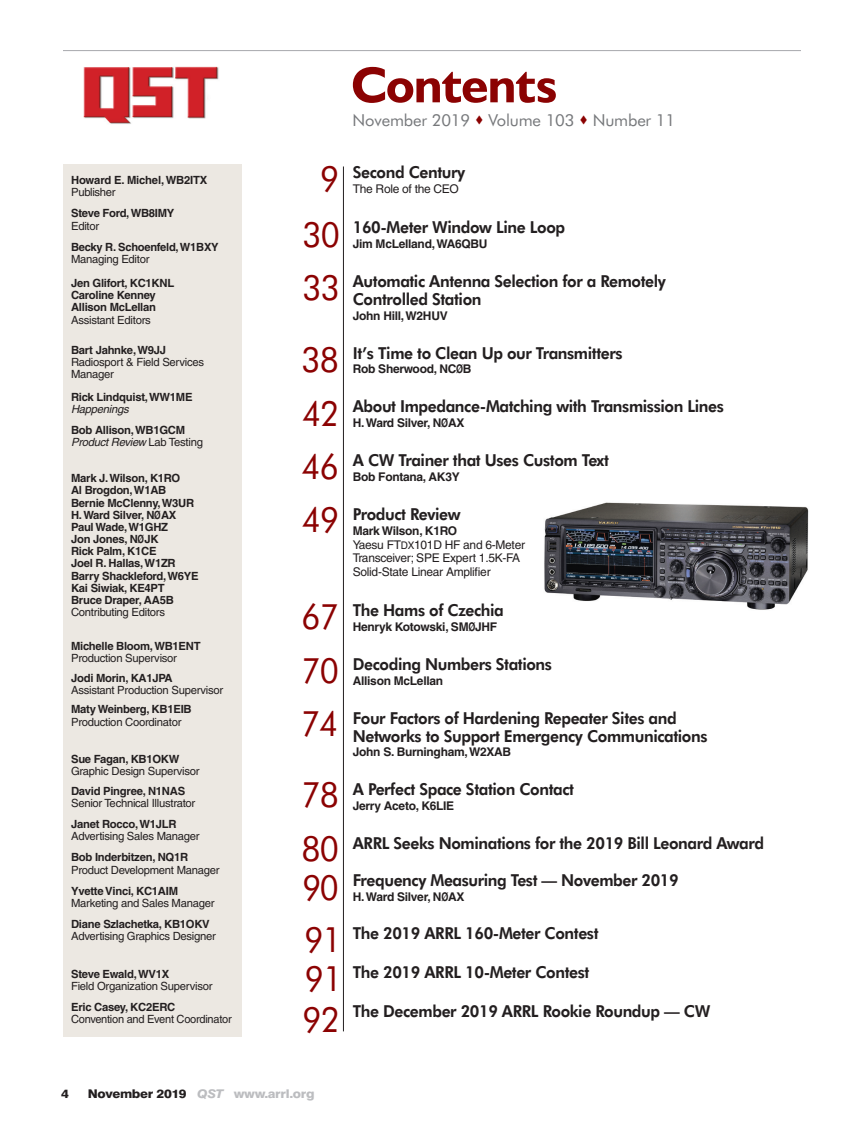
<style>
.page{position:relative;width:864px;height:1134px;background:#fff}
.page>*{position:absolute;margin:0;border:0;box-sizing:border-box;transform-origin:0 0}
.t1{font:700 51px "Humanist 521 BT";letter-spacing:-.015em;color:#8b0202}
.PAGE_NUMBER{font:34.95px "Futura BT";letter-spacing:-.025em;color:#8b0202;scale:.93 1}
.PAGE_NUMBER-2{font:34.95px "Futura BT";letter-spacing:-.025em;color:#8b0202;scale:.92 1}
.NEWEST_CONTENTS_TEXT{font:800 16.5px/18px "Futura BT";letter-spacing:-.025em;color:#231f20;scale:.95 1}
.Pull_Quotes{font:16.5px "Futura BT";letter-spacing:-.01em;color:#76787b}
.NEWEST_CONTENTS_BYLI{font:700 12px "Helvetica";letter-spacing:-.025em;color:#231f20}
.NEWEST_CONTENS_TEXT{font:12px/13.2px "Helvetica";letter-spacing:-.025em;color:#231f20}
.t2{font:800 12px "Swiss 721 BT";letter-spacing:-.025em;color:#231f20;scale:1.1 1}
.NEWEST_CONTENTS_TEXT-2{font:700 12px "Helvetica";letter-spacing:-.025em;color:#231f20}
.Staff_NEW{font:11.25px/12.1px "Helvetica";letter-spacing:-.025em;color:#231f20}
.Staff_NEW-2{font:700 11.25px/12.1px "Helvetica";letter-spacing:-.025em;color:#231f20}
.s1{font-weight:400}
.s2{font-weight:700}
.s3{font-weight:400;font-style:italic}
.s4{color:#8b0202}
.s5{font-size:10.5px}
.s6{font-style:italic;color:#bcbdc0}
.s7{color:#bcbdc0}
</style>
<div class="page">
<hr style="left:63px;top:50px;width:738px;height:1px;background:#a8a9ad">
<div style="left:63px;top:165px;width:178px;height:872px;background:#ece8e2"></div>
<hr style="left:343px;top:167px;width:1px;height:864px;background:#231f20">
<img style="left:83px;top:66px;width:136px;height:58px">
<img style="left:544px;top:502px;width:265px;height:108px">
<p class="Staff_NEW-2" style="left:71px;top:174px;width:138px">Howard E. Michel, WB2ITX<br><span class="s1">Publisher</span></p>
<p class="Staff_NEW-2" style="left:71px;top:207px;width:105px">Steve Ford, WB8IMY<br><span class="s1">Editor</span></p>
<p class="Staff_NEW-2" style="left:71px;top:240px;width:149px">Becky R. Schoenfeld, W1BXY<br><span class="s1">Managing Editor</span></p>
<p class="Staff_NEW-2" style="left:71px;top:277px;width:105px">Jen Glifort, KC1KNL<br>Caroline Kenney</p>
<p class="Staff_NEW" style="left:71px;top:301px;width:86px"><span class="s2">Allison McLellan<br></span>Assistant Editors</p>
<p class="Staff_NEW" style="left:71px;top:344px;width:134px"><span class="s2">Bart Jahnke, W9JJ<br></span>Radiosport &amp; Field Services<br>Manager</p>
<p class="Staff_NEW-2" style="left:71px;top:390px;width:123px">Rick Lindquist, WW1ME<br><span class="s3">Happenings</span></p>
<p class="Staff_NEW-2" style="left:71px;top:424px;width:133px">Bob Allison, WB1GCM<br><span class="s3">Product Review</span> <span class="s1">Lab Testing</span></p>
<p class="Staff_NEW-2" style="left:71px;top:472px;width:129px">Mark J. Wilson, K1RO<br>Al Brogdon, W1AB<br>Bernie McClenny, W3UR<br>H. Ward Silver, NØAX<br>Paul Wade, W1GHZ<br>Jon Jones, NØJK<br>Rick Palm, K1CE<br>Joel R. Hallas, W1ZR<br>Barry Shackleford, W6YE<br>Kai Siwiak, KE4PT<br>Bruce Draper, AA5B<br><span class="s1">Contributing Editors</span></p>
<p class="Staff_NEW-2" style="left:71px;top:640px;width:131px">Michelle Bloom, WB1ENT<br><span class="s1">Production Supervisor</span></p>
<p class="Staff_NEW" style="left:71px;top:672px;width:154px"><span class="s2">Jodi Morin, KA1JPA<br></span>Assistant Production Supervisor</p>
<p class="Staff_NEW" style="left:71px;top:703px;width:122px"><span class="s2">Maty Weinberg, KB1EIB<br></span>Production Coordinator</p>
<p class="Staff_NEW" style="left:71px;top:753px;width:130px"><span class="s2">Sue Fagan, KB1OKW<br></span>Graphic Design Supervisor</p>
<p class="Staff_NEW" style="left:71px;top:785px;width:126px"><span class="s2">David Pingree, N1NAS<br></span>Senior Technical Illustrator</p>
<p class="Staff_NEW" style="left:71px;top:818px;width:130px"><span class="s2">Janet Rocco, W1JLR<br></span>Advertising Sales Manager</p>
<p class="Staff_NEW" style="left:71px;top:851px;width:150px"><span class="s2">Bob Inderbitzen, NQ1R<br></span>Product Development Manager</p>
<p class="Staff_NEW" style="left:71px;top:885px;width:145px"><span class="s2">Yvette Vinci, KC1AIM<br></span>Marketing and Sales Manager</p>
<p class="Staff_NEW" style="left:71px;top:918px;width:146px"><span class="s2">Diane Szlachetka, KB1OKV<br></span>Advertising Graphics Designer</p>
<p class="Staff_NEW-2" style="left:71px;top:967px;width:100px">Steve Ewald, WV1X</p>
<p class="Staff_NEW" style="left:71px;top:980px;width:143px">Field Organization Supervisor</p>
<p class="Staff_NEW" style="left:71px;top:1001px;width:162px"><span class="s2">Eric Casey, KC2ERC<br></span>Convention and Event Coordinator</p>
<p class="t1" style="left:351px;top:53px;width:207px">Contents</p>
<p class="Pull_Quotes" style="left:353px;top:110px;width:324px">November 2019 <span class="s4">•</span> Volume 103 <span class="s4">•</span> Number 11</p>
<p class="PAGE_NUMBER" style="left:320px;top:157px;width:22px">9</p>
<p class="PAGE_NUMBER" style="left:303px;top:213px;width:42px">30</p>
<p class="PAGE_NUMBER" style="left:302px;top:266px;width:42px">33</p>
<p class="PAGE_NUMBER" style="left:302px;top:338px;width:42px">38</p>
<p class="PAGE_NUMBER" style="left:302px;top:392px;width:42px">42</p>
<p class="PAGE_NUMBER" style="left:302px;top:445px;width:42px">46</p>
<p class="PAGE_NUMBER" style="left:302px;top:499px;width:42px">49</p>
<p class="PAGE_NUMBER" style="left:301px;top:595px;width:42px">67</p>
<p class="PAGE_NUMBER" style="left:301px;top:649px;width:42px">70</p>
<p class="PAGE_NUMBER" style="left:301px;top:703px;width:42px">74</p>
<p class="PAGE_NUMBER" style="left:302px;top:773px;width:42px">78</p>
<p class="PAGE_NUMBER" style="left:302px;top:827px;width:42px">80</p>
<p class="PAGE_NUMBER-2" style="left:302px;top:867px;width:41px">90</p>
<p class="PAGE_NUMBER" style="left:304px;top:918px;width:42px">91</p>
<p class="PAGE_NUMBER" style="left:305px;top:958px;width:42px">91</p>
<p class="PAGE_NUMBER" style="left:302px;top:998px;width:42px">92</p>
<p class="NEWEST_CONTENTS_TEXT" style="left:353px;top:163px;width:120px">Second Century</p>
<p class="NEWEST_CONTENS_TEXT" style="left:353px;top:182px;width:108px">The Role of the CEO</p>
<p class="NEWEST_CONTENTS_TEXT" style="left:353px;top:218px;width:225px">160-Meter Window Line Loop</p>
<p class="NEWEST_CONTENTS_BYLI" style="left:353px;top:236px;width:136px">Jim McLelland, WA6QBU</p>
<p class="NEWEST_CONTENTS_TEXT" style="left:353px;top:272px;width:331px">Automatic Antenna Selection for a Remotely<br>Controlled Station</p>
<p class="NEWEST_CONTENTS_BYLI" style="left:353px;top:308px;width:96px">John Hill, W2HUV</p>
<p class="NEWEST_CONTENTS_TEXT" style="left:353px;top:344px;width:285px">It’s Time to Clean Up our Transmitters</p>
<p class="NEWEST_CONTENTS_BYLI" style="left:353px;top:362px;width:120px">Rob Sherwood, NCØB</p>
<p class="NEWEST_CONTENTS_TEXT" style="left:353px;top:397px;width:392px">About Impedance-Matching with Transmission Lines</p>
<p class="NEWEST_CONTENTS_BYLI" style="left:353px;top:416px;width:113px">H. Ward Silver, NØAX</p>
<p class="NEWEST_CONTENTS_TEXT" style="left:353px;top:451px;width:271px">A CW Trainer that Uses Custom Text</p>
<p class="NEWEST_CONTENTS_BYLI" style="left:353px;top:469px;width:108px">Bob Fontana, AK3Y</p>
<p class="NEWEST_CONTENTS_TEXT" style="left:353px;top:505px;width:115px">Product Review</p>
<p class="NEWEST_CONTENTS_BYLI" style="left:353px;top:523px;width:106px">Mark Wilson, K1RO</p>
<p class="NEWEST_CONTENS_TEXT" style="left:353px;top:538px;width:174px">Yaesu FT<span class="s5">DX</span>101D HF and 6-Meter<br>Transceiver; SPE Expert 1.5K-FA<br>Solid-State Linear Amplifier</p>
<p class="NEWEST_CONTENTS_TEXT" style="left:353px;top:601px;width:161px">The Hams of Czechia</p>
<p class="NEWEST_CONTENTS_BYLI" style="left:353px;top:619px;width:146px">Henryk Kotowski, SMØJHF</p>
<p class="NEWEST_CONTENTS_TEXT" style="left:353px;top:655px;width:211px">Decoding Numbers Stations</p>
<p class="NEWEST_CONTENTS_BYLI" style="left:353px;top:673px;width:92px">Allison McLellan</p>
<p class="NEWEST_CONTENTS_TEXT" style="left:353px;top:709px;width:375px">Four Factors of Hardening Repeater Sites and<br>Networks to Support Emergency Communications</p>
<p class="NEWEST_CONTENTS_BYLI" style="left:353px;top:745px;width:160px">John S. Burningham, W2XAB</p>
<p class="NEWEST_CONTENTS_TEXT" style="left:353px;top:780px;width:234px">A Perfect Space Station Contact</p>
<p class="NEWEST_CONTENTS_BYLI" style="left:353px;top:798px;width:103px">Jerry Aceto, K6LIE</p>
<p class="NEWEST_CONTENTS_TEXT" style="left:353px;top:834px;width:434px">ARRL Seeks Nominations for the 2019 Bill Leonard Award</p>
<p class="NEWEST_CONTENTS_TEXT" style="left:353px;top:871px;width:345px">Frequency Measuring Test — November 2019</p>
<p class="NEWEST_CONTENTS_TEXT-2" style="left:353px;top:890px;width:113px">H. Ward Silver, NØAX</p>
<p class="NEWEST_CONTENTS_TEXT" style="left:353px;top:924px;width:260px">The 2019 ARRL 160-Meter Contest</p>
<p class="NEWEST_CONTENTS_TEXT" style="left:353px;top:963px;width:251px">The 2019 ARRL 10-Meter Contest</p>
<p class="NEWEST_CONTENTS_TEXT" style="left:353px;top:1002px;width:378px">The December 2019 ARRL Rookie Roundup — CW</p>
<p class="t2" style="left:61px;top:1086px;width:9px">4</p>
<p class="t2" style="left:88px;top:1086px;width:208px">November 2019 <span class="s6">QST</span> <span class="s7">www.arrl.org</span></p>
</div>
